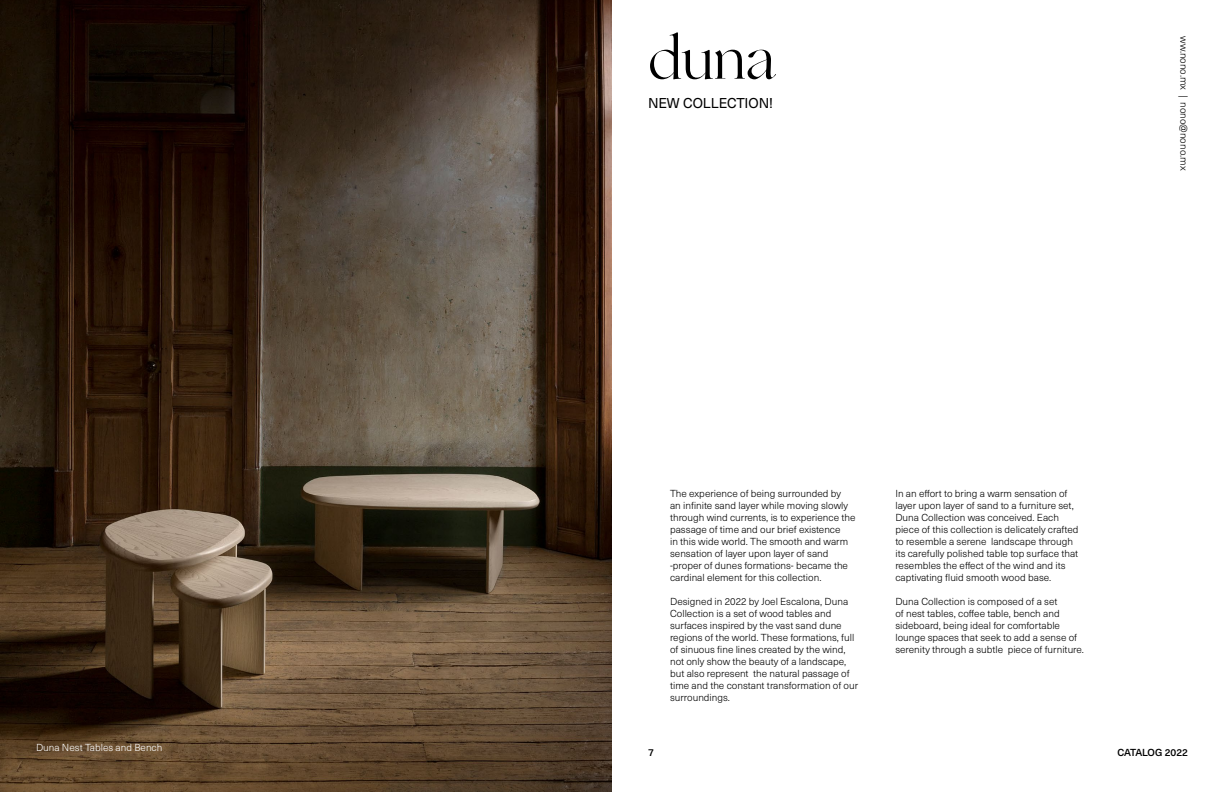
<style>
.page{position:relative;width:1224px;height:792px;background:#fff}
.page>*{position:absolute;margin:0;border:0;box-sizing:border-box;transform-origin:0 0}
.t1{font:57px "Ogg";color:#000}
.t2{font:14px "Neue Haas Unica W1 G";color:#000}
.t3{font:300 10px/12px "Neue Haas Unica W1 G";color:#000}
.t4{font:300 10px "Neue Haas Unica W1 G";color:#fff}
.t5{font:500 10px "Neue Haas Unica W1 G";letter-spacing:-.02em;color:#000}
</style>
<div class="page">
<img style="left:0;top:0;width:612px;height:792px">
<p class="t4" style="left:36px;top:740px;width:128px">Duna Nest Tables and Bench</p>
<h1 class="t1" style="left:648px;top:20px;width:129px">duna</h1>
<h2 class="t2" style="left:648px;top:92px;width:127px">NEW COLLECTION!</h2>
<p class="t3" style="left:1190px;top:36px;width:136px;rotate:90deg">ww.nono.mx | nono@nono.mx</p>
<p class="t3" style="left:670px;top:487px;width:187px">The experience of being surrounded by<br>an infinite sand layer while moving slowly through wind currents, is to experience the passage of time and our brief existence<br>in this wide world. The smooth and warm sensation of layer upon layer of sand -proper of dunes formations- became the cardinal element for this collection.</p>
<p class="t3" style="left:670px;top:595px;width:190px">Designed in 2022 by Joel Escalona, Duna Collection is a set of wood tables and surfaces inspired by the vast sand dune regions of the world. These formations, full of sinuous fine lines created by the wind, not only show the beauty of a landscape, but also represent the natural passage of time and the constant transformation of our surroundings.</p>
<p class="t3" style="left:895px;top:487px;width:185px">In an effort to bring a warm sensation of layer upon layer of sand to a furniture set, Duna Collection was conceived. Each piece of this collection is delicately crafted to resemble a serene landscape through its carefully polished table top surface that resembles the effect of the wind and its captivating fluid smooth wood base.</p>
<p class="t3" style="left:895px;top:595px;width:190px">Duna Collection is composed of a set<br>of nest tables, coffee table, bench and sideboard, being ideal for comfortable lounge spaces that seek to add a sense of serenity through a subtle piece of furniture.</p>
<p class="t5" style="left:648px;top:745px;width:7px">7</p>
<p class="t5" style="left:1118px;top:745px;width:72px">CATALOG 2022</p>
</div>
